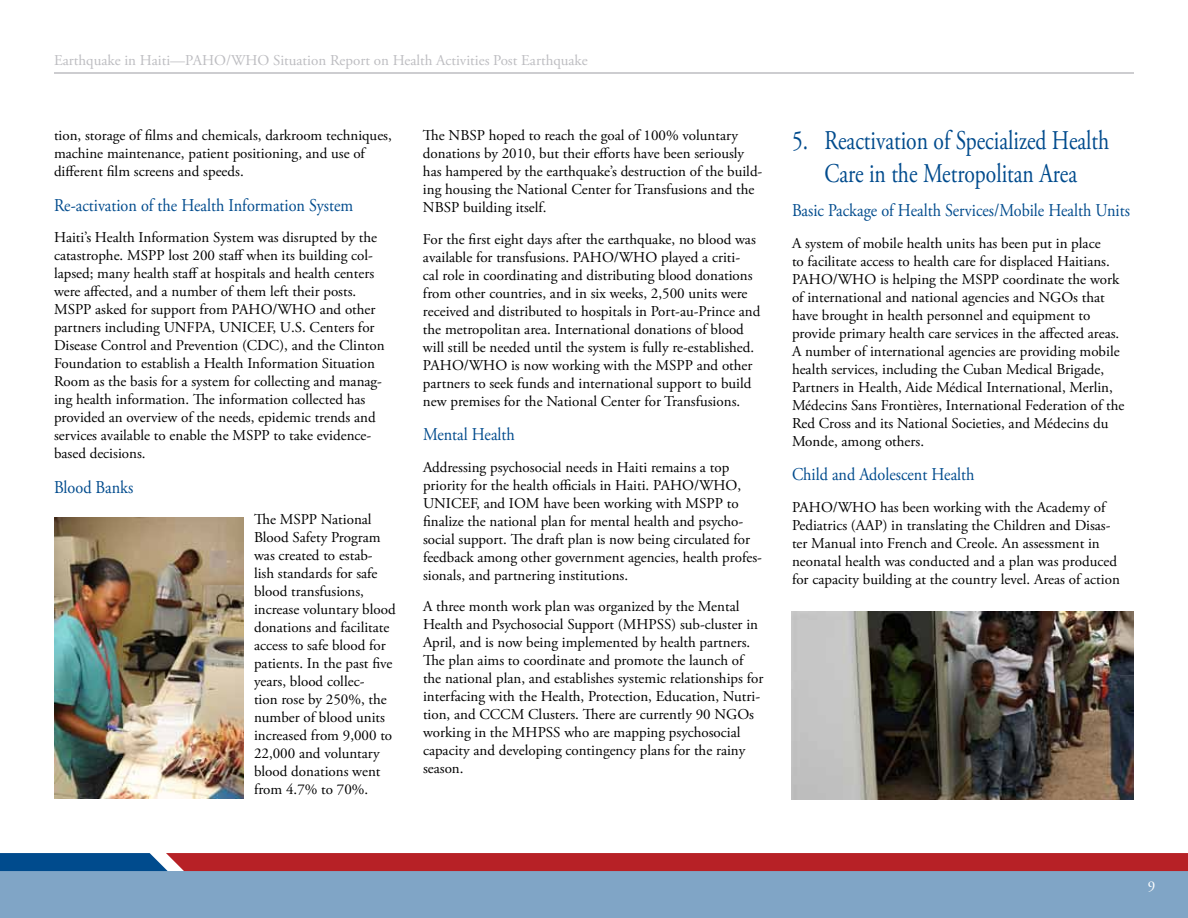
<style>
.page{position:relative;width:1188px;height:918px;background:#fff}
.page>*{position:absolute;margin:0;border:0;box-sizing:border-box;transform-origin:0 0}
.t1{font:27px/32.4px "Adobe Garamond Pro";color:#004b8d;text-align:center;scale:.8 1}
.t2{font:18px "Adobe Garamond Pro";color:#004b8d;scale:.9 1}
.t3{font:15px/18px "Adobe Garamond Pro";color:#000}
.t4{font:15px "Adobe Garamond Pro";color:#bdbdc1}
.t5{font:15px "Adobe Garamond Pro";color:#fff}
</style>
<div class="page">
<div style="left:0;top:871px;width:1188px;height:47px;background:#80a5c6"></div>
<svg style="left:0;top:853px;width:1188px;height:18px;background:#9f2a37"></svg>
<hr style="left:54px;top:72px;width:1080px;height:2px;background:#bdbdc1">
<img style="left:54px;top:518px;width:189px;height:280px">
<img style="left:792px;top:612px;width:342px;height:188px">
<p class="t4" style="left:54px;top:51px;width:535px">Earthquake in Haiti—PAHO/WHO Situation Report on Health Activities Post Earthquake</p>
<p class="t3" style="left:54px;top:127px;width:339px">tion, storage of films and chemicals, darkroom techniques, machine maintenance, patient positioning, and use of different film screens and speeds.</p>
<p class="t2" style="left:54px;top:194px;width:334px">Re-activation of the Health Information System</p>
<p class="t3" style="left:54px;top:229px;width:332px">Haiti’s Health Information System was disrupted by the catastrophe. MSPP lost 200 staff when its building col&shy;lapsed; many health staff at hospitals and health centers were affected, and a number of them left their posts.<br>MSPP asked for support from PAHO/WHO and other partners including UNFPA, UNICEF, U.S. Centers for Disease Control and Prevention (CDC), and the Clinton Foundation to establish a Health Information Situation Room as the basis for a system for collecting and manag&shy;ing health information. The information collected has provided an overview of the needs, epidemic trends and services available to enable the MSPP to take evidence&shy;based decisions.</p>
<p class="t2" style="left:54px;top:476px;width:90px">Blood Banks</p>
<p class="t3" style="left:254px;top:511px;width:143px">The MSPP National<br>Blood Safety Program was created to estab&shy;lish standards for safe blood transfusions, increase voluntary blood donations and facilitate access to safe blood for patients. In the past five years, blood collec-<br>tion rose by 250%, the number of blood units increased from 9,000 to<br>22,000 and voluntary blood donations went from 4.7% to 70%.</p>
<p class="t3" style="left:423px;top:127px;width:341px">The NBSP hoped to reach the goal of 100% voluntary donations by 2010, but their efforts have been seriously has hampered by the earthquake’s destruction of the build&shy;ing housing the National Center for Transfusions and the NBSP building itself.</p>
<p class="t3" style="left:423px;top:231px;width:339px">For the first eight days after the earthquake, no blood was available for transfusions. PAHO/WHO played a criti-<br>cal role in coordinating and distributing blood donations from other countries, and in six weeks, 2,500 units were received and distributed to hospitals in Port-au-Prince and the metropolitan area. International donations of blood will still be needed until the system is fully re-established.<br>PAHO/WHO is now working with the MSPP and other partners to seek funds and international support to build new premises for the National Center for Transfusions.</p>
<p class="t2" style="left:423px;top:424px;width:104px">Mental Health</p>
<p class="t3" style="left:423px;top:459px;width:340px">Addressing psychosocial needs in Haiti remains a top priority for the health officials in Haiti. PAHO/WHO, UNICEF, and IOM have been working with MSPP to finalize the national plan for mental health and psycho&shy;social support. The draft plan is now being circulated for feedback among other government agencies, health profes&shy;sionals, and partnering institutions.</p>
<p class="t3" style="left:423px;top:598px;width:342px">A three month work plan was organized by the Mental Health and Psychosocial Support (MHPSS) sub-cluster in April, and is now being implemented by health partners.<br>The plan aims to coordinate and promote the launch of the national plan, and establishes systemic relationships for interfacing with the Health, Protection, Education, Nutri&shy;tion, and CCCM Clusters. There are currently 90 NGOs working in the MHPSS who are mapping psychosocial capacity and developing contingency plans for the rainy season.</p>
<h1 class="t1" style="left:792px;top:125px;width:398px">5. Reactivation of Specialized Health<br>Care in the Metropolitan Area</h1>
<p class="t2" style="left:792px;top:200px;width:377px">Basic Package of Health Services/Mobile Health Units</p>
<p class="t3" style="left:792px;top:234px;width:334px">A system of mobile health units has been put in place<br>to facilitate access to health care for displaced Haitians.<br>PAHO/WHO is helping the MSPP coordinate the work of international and national agencies and NGOs that have brought in health personnel and equipment to provide primary health care services in the affected areas.<br>A number of international agencies are providing mobile health services, including the Cuban Medical Brigade, Partners in Health, Aide Médical International, Merlin, Médecins Sans Frontières, International Federation of the Red Cross and its National Societies, and Médecins du Monde, among others.</p>
<p class="t2" style="left:792px;top:464px;width:204px">Child and Adolescent Health</p>
<p class="t3" style="left:792px;top:498px;width:329px">PAHO/WHO has been working with the Academy of Pediatrics (AAP) in translating the Children and Disas&shy;ter Manual into French and Creole. An assessment in neonatal health was conducted and a plan was produced for capacity building at the country level. Areas of action</p>
<p class="t5" style="left:1148px;top:877px;width:9px">9</p>
</div>
